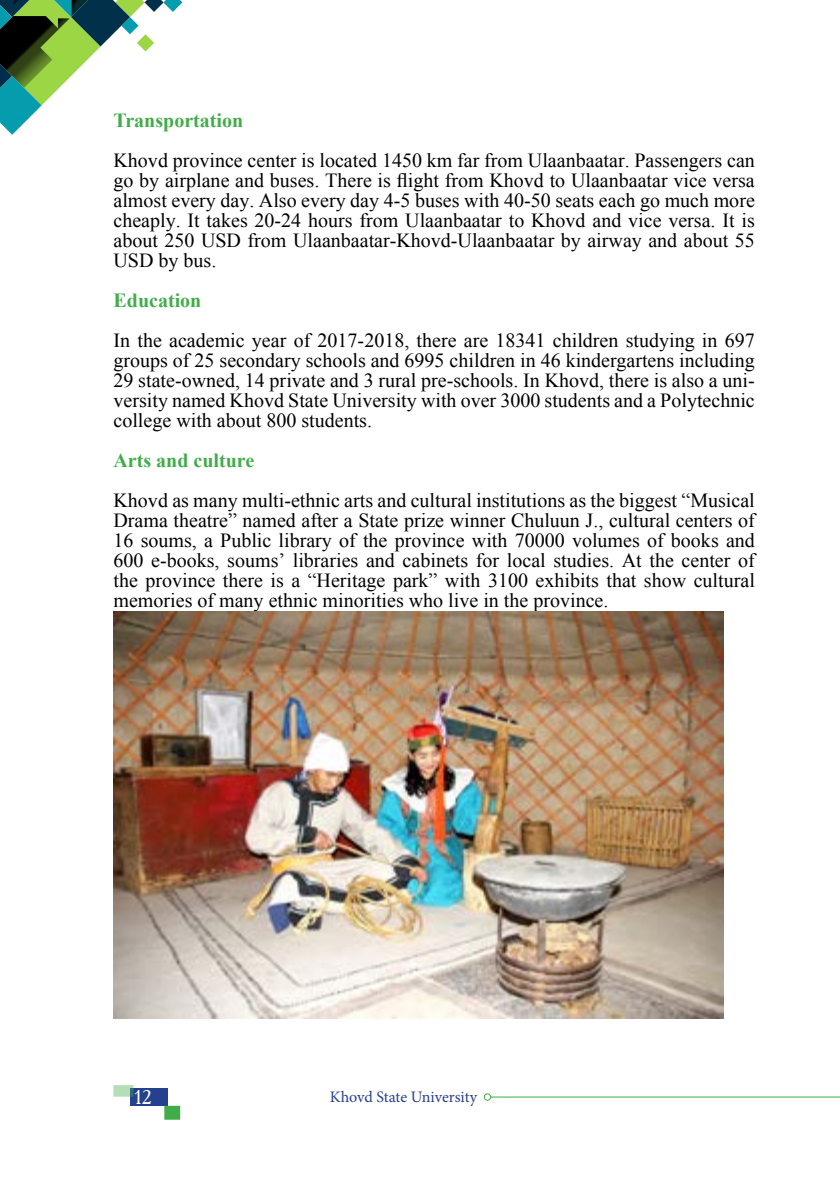
<style>
.page{position:relative;width:840px;height:1191px;background:#fff}
.page>*{position:absolute;margin:0;border:0;box-sizing:border-box;transform-origin:0 0}
.t1{font:20px/20px "Times New Roman";color:#000;text-align:justify}
.t2{font:700 20px "Times New Roman";color:#41ad49}
.t3{font:20px "MAK Academy";color:#fff}
.t4{font:16px "Minion Pro";letter-spacing:-.005em;color:#25408f}
</style>
<div class="page">
<div style="left:130px;top:1088px;width:37px;height:17px;background:#25408f"></div>
<svg style="left:113px;top:1085px;width:20px;height:11px"></svg>
<div style="left:164px;top:1105px;width:16px;height:14px;background:#41ad49;border:2px solid #41ad49"></div>
<hr style="left:490px;top:1096px;width:349px;height:1px;background:#41ad49">
<div style="left:483px;top:1093px;width:7px;height:7px;border:1px solid #41ad49;border-radius:50%"></div>
<svg style="left:0;top:0;width:182px;height:135px"></svg>
<img style="left:113px;top:612px;width:610px;height:406px">
<p class="t2" style="left:113px;top:106px;width:131px">Transportation</p>
<p class="t1" style="left:113px;top:150px;width:642px">Khovd province center is located 1450 km far from Ulaanbaatar. Passengers can go by airplane and buses. There is flight from Khovd to Ulaanbaatar vice versa almost every day. Also every day 4-5 buses with 40-50 seats each go much more cheaply. It takes 20-24 hours from Ulaanbaatar to Khovd and vice versa. It is about 250 USD from Ulaanbaatar-Khovd-Ulaanbaatar by airway and about 55<br>USD by bus.</p>
<p class="t2" style="left:113px;top:286px;width:89px">Education</p>
<p class="t1" style="left:113px;top:330px;width:642px">In the academic year of 2017-2018, there are 18341 children studying in 697 groups of 25 secondary schools and 6995 children in 46 kindergartens including 29 state-owned, 14 private and 3 rural pre-schools. In Khovd, there is also a uni&shy;versity named Khovd State University with over 3000 students and a Polytechnic college with about 800 students.</p>
<p class="t2" style="left:113px;top:446px;width:142px">Arts and culture</p>
<p class="t1" style="left:113px;top:490px;width:642px">Khovd as many multi-ethnic arts and cultural institutions as the biggest “Musical Drama theatre” named after a State prize winner Chuluun J., cultural centers of 16 soums, a Public library of the province with 70000 volumes of books and 600 e-books, soums’ libraries and cabinets for local studies. At the center of the province there is a “Heritage park” with 3100 exhibits that show cultural memories of many ethnic minorities who live in the province.</p>
<p class="t3" style="left:134px;top:1084px;width:19px">12</p>
<p class="t4" style="left:329px;top:1085px;width:149px">Khovd State University</p>
</div>
